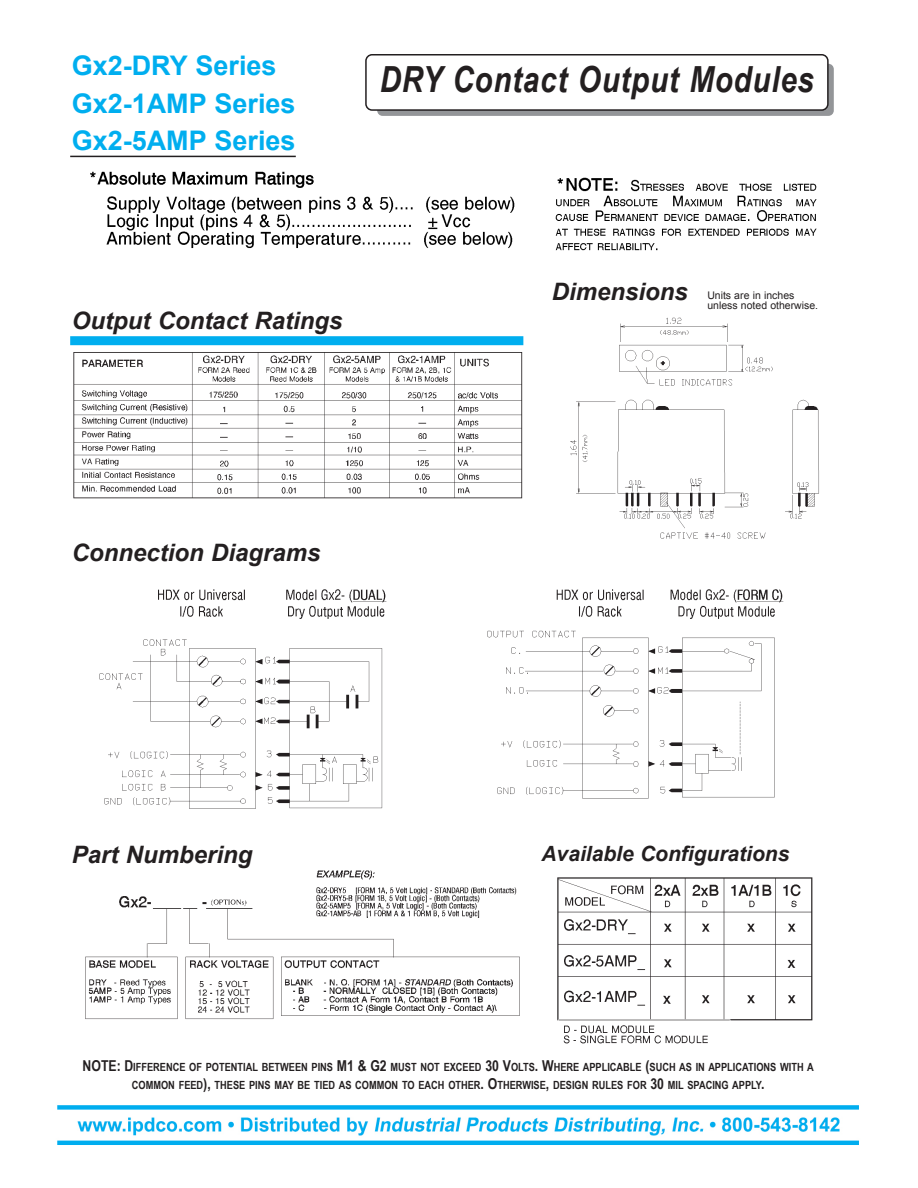
<style>
.page{position:relative;width:918px;height:1188px;background:#fff}
.page>*{position:absolute;margin:0;border:0;box-sizing:border-box;transform-origin:0 0}
.t1{font:italic 700 36px "Arial Narrow";letter-spacing:.025em;color:#231f20}
.t2{font:700 27px/37.5px "Arial";color:#00aeef}
.t3{font:italic 700 24px "Arial";color:#231f20}
.t4{font:italic 700 21px "Arial";color:#231f20}
.t5{font:700 11.25px/18px "Arial Narrow";color:#231f20;text-align:center}
.t6{font:10.5px/10.5px "Arial";color:#231f20}
.s1{font-size:15px}
</style>
<div class="page">
<div style="left:377px;top:64px;width:457px;height:52px;background:#939598;border-radius:5px"></div>
<svg style="left:365px;top:54px;width:464px;height:57px"></svg>
<img style="left:90px;top:171px;width:727px;height:80px">
<img style="left:73px;top:352px;width:450px;height:147px">
<img style="left:85px;top:870px;width:435px;height:150px">
<div style="left:70px;top:336px;width:453px;height:9px;background:#00aeef"></div>
<img style="left:570px;top:317px;width:249px;height:222px">
<img style="left:557px;top:877px;width:256px;height:167px">
<hr style="left:70px;top:156px;width:226px;height:1px;background:#231f20">
<img style="left:99px;top:589px;width:685px;height:220px">
<img style="left:57px;top:1105px;width:802px;height:40px">
<svg style="left:399px;top:1114px;width:8px;height:9px"></svg>
<svg style="left:623px;top:1114px;width:9px;height:9px"></svg>
<h2 class="t2" style="left:72px;top:47px;width:225px">Gx2-DRY Series<br>Gx2-1AMP Series<br>Gx2-5AMP Series</h2>
<h1 class="t1" style="left:380px;top:58px;width:436px">DRY Contact Output Modules</h1>
<h3 class="t3" style="left:72px;top:308px;width:272px">Output Contact Ratings</h3>
<h3 class="t3" style="left:552px;top:278px;width:138px">Dimensions</h3>
<p class="t6" style="left:707px;top:290px;width:112px">Units are in inches unless noted otherwise.</p>
<h3 class="t3" style="left:72px;top:539px;width:250px">Connection Diagrams</h3>
<h3 class="t3" style="left:72px;top:841px;width:182px">Part Numbering</h3>
<h3 class="t4" style="left:542px;top:842px;width:249px">Available Configurations</h3>
<p class="t5" style="left:83px;top:1058px;width:733px"><span class="s1">NOTE: D</span>IFFERENCE OF POTENTIAL BETWEEN PINS <span class="s1">M1 &amp; G2</span> MUST NOT EXCEED <span class="s1">30 V</span>OLTS<span class="s1">. W</span>HERE APPLICABLE <span class="s1">(</span>SUCH AS IN APPLICATIONS WITH A<br>COMMON FEED<span class="s1">),</span> THESE PINS MAY BE TIED AS COMMON TO EACH OTHER<span class="s1">. O</span>THERWISE<span class="s1">,</span> DESIGN RULES FOR <span class="s1">30</span> MIL SPACING APPLY<span class="s1">.</span></p>
</div>
